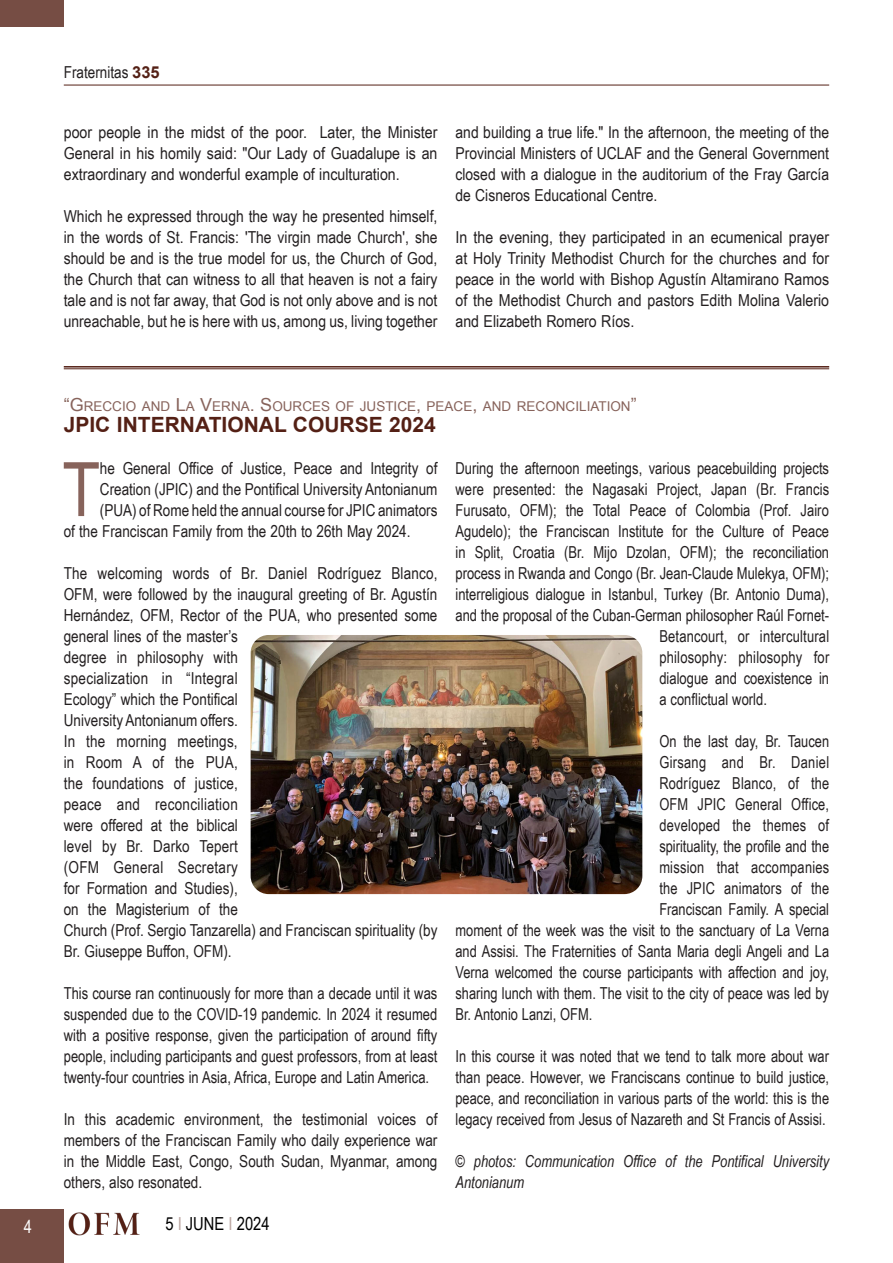
<style>
.page{position:relative;width:893px;height:1263px;background:#fff}
.page>*{position:absolute;margin:0;border:0;box-sizing:border-box;transform-origin:0 0}
.Titolo{font:75.15px "Arial Narrow";color:#87635b}
.Titolo-2{font:700 21px "Arial";color:#542015}
.t1{font:18px "Arial Narrow";color:#000}
.t2{font:18px "Arial Narrow";color:#fff}
.Titolo-3{font:16.5px/21px "Arial Narrow";color:#231f20}
.Titolo-4{font:16.5px/21px "Arial Narrow";color:#231f20;text-align:justify;scale:.96 1}
.Titolo-5{font:16.5px/21px "Arial Narrow";color:#231f20;text-align:justify;scale:.95 1}
.Titolo_piccolo{font:16.5px/21px "Arial Narrow";color:#231f20;text-align:justify}
.Titolo_piccolo-2{font:16.5px/21px "Arial Narrow";color:#231f20;text-align:justify;scale:1.05 1}
.Titolo-6{font:italic 16.5px/21px "Arial Narrow";color:#231f20;scale:.95 1}
.Titolo-7{font:16.5px "Arial Narrow";letter-spacing:.02em;color:#231f20;scale:.95 1}
.Titolo_piccolo-3{font:13.5px "Arial";color:#87635b}
.s1{font-family:"Arial";font-weight:700;color:#542015}
.s2{font-size:18px}
.s3{color:#bba6a1}
</style>
<div class="page">
<div style="left:0;top:1209px;width:64px;height:54px;background:#764d44"></div>
<hr style="left:64px;top:85px;width:765px;height:1px;background:#542015">
<div style="left:0;top:0;width:64px;height:27px;background:#764d44"></div>
<img style="left:69px;top:1212px;width:71px;height:24px">
<img style="left:251px;top:635px;width:391px;height:259px">
<hr style="left:64px;top:366px;width:765px;height:2px;background:#542015">
<hr style="left:64px;top:368px;width:765px;height:1px;background:#542015">
<p class="t2" style="left:24px;top:1213px;width:10px">4</p>
<p class="Titolo_piccolo" style="left:64px;top:61px;width:97px">Fraternitas <span class="s1">335</span></p>
<p class="Titolo_piccolo-2" style="left:64px;top:121px;width:357px">poor people in the midst of the poor. Later, the Minister General in his homily said: "Our Lady of Guadalupe is an extraordinary and wonderful example of inculturation.</p>
<p class="Titolo_piccolo" style="left:64px;top:205px;width:375px">Which he expressed through the way he presented himself, in the words of St. Francis: 'The virgin made Church', she should be and is the true model for us, the Church of God, the Church that can witness to all that heaven is not a fairy tale and is not far away, that God is not only above and is not unreachable, but he is here with us, among us, living together</p>
<p class="Titolo_piccolo" style="left:455px;top:121px;width:375px">and building a true life." In the afternoon, the meeting of the Provincial Ministers of UCLAF and the General Government closed with a dialogue in the auditorium of the Fray García de Cisneros Educational Centre.</p>
<p class="Titolo_piccolo-2" style="left:455px;top:226px;width:357px">In the evening, they participated in an ecumenical prayer at Holy Trinity Methodist Church for the churches and for peace in the world with Bishop Agustín Altamirano Ramos of the Methodist Church and pastors Edith Molina Valerio and Elizabeth Romero Ríos.</p>
<p class="Titolo_piccolo-3" style="left:64px;top:397px;width:574px"><span class="s2">“G</span>RECCIO AND <span class="s2">L</span>A <span class="s2">V</span>ERNA<span class="s2">. S</span>OURCES OF JUSTICE<span class="s2">,</span> PEACE<span class="s2">,</span> AND RECONCILIATION<span class="s2">”</span></p>
<p class="Titolo-2" style="left:64px;top:411px;width:374px">JPIC INTERNATIONAL COURSE 2024</p>
<p class="Titolo" style="left:62px;top:434px;width:39px">T</p>
<p class="Titolo-3" style="left:100px;top:457px;width:339px">he General Office of Justice, Peace and Integrity of</p>
<p class="Titolo-4" style="left:455px;top:457px;width:391px">During the afternoon meetings, various peacebuilding projects</p>
<p class="Titolo-4" style="left:455px;top:478px;width:391px">were presented: the Nagasaki Project, Japan (Br. Francis</p>
<p class="Titolo-4" style="left:455px;top:499px;width:390px">Furusato, OFM); the Total Peace of Colombia (Prof. Jairo</p>
<p class="Titolo-4" style="left:455px;top:520px;width:391px">Agudelo); the Franciscan Institute for the Culture of Peace</p>
<p class="Titolo-4" style="left:455px;top:541px;width:391px">in Split, Croatia (Br. Mijo Dzolan, OFM); the reconciliation</p>
<p class="Titolo-4" style="left:455px;top:562px;width:391px">process in Rwanda and Congo (Br. Jean-Claude Mulekya, OFM);</p>
<p class="Titolo-4" style="left:455px;top:583px;width:391px">interreligious dialogue in Istanbul, Turkey (Br. Antonio Duma),</p>
<p class="Titolo-4" style="left:455px;top:604px;width:391px">and the proposal of the Cuban-German philosopher Raúl Fornet-</p>
<p class="Titolo-4" style="left:659px;top:625px;width:178px">Betancourt, or intercultural</p>
<p class="Titolo-4" style="left:659px;top:646px;width:179px">philosophy: philosophy for</p>
<p class="Titolo-4" style="left:659px;top:667px;width:178px">dialogue and coexistence in</p>
<p class="Titolo-4" style="left:659px;top:688px;width:114px">a conflictual world.</p>
<p class="Titolo-5" style="left:659px;top:730px;width:180px">On the last day, Br. Taucen</p>
<p class="Titolo-7" style="left:659px;top:750px;width:180px">Girsang and Br. Daniel</p>
<p class="Titolo-5" style="left:659px;top:772px;width:180px">Rodríguez Blanco, of the</p>
<p class="Titolo-5" style="left:659px;top:793px;width:180px">OFM JPIC General Office,</p>
<p class="Titolo-5" style="left:659px;top:814px;width:180px">developed the themes of</p>
<p class="Titolo-5" style="left:659px;top:835px;width:180px">spirituality, the profile and the</p>
<p class="Titolo-5" style="left:659px;top:856px;width:180px">mission that accompanies</p>
<p class="Titolo-5" style="left:659px;top:877px;width:180px">the JPIC animators of the</p>
<p class="Titolo-5" style="left:659px;top:898px;width:180px">Franciscan Family. A special</p>
<p class="Titolo-5" style="left:455px;top:919px;width:395px">moment of the week was the visit to the sanctuary of La Verna</p>
<p class="Titolo-5" style="left:455px;top:940px;width:395px">and Assisi. The Fraternities of Santa Maria degli Angeli and La</p>
<p class="Titolo-5" style="left:455px;top:961px;width:395px">Verna welcomed the course participants with affection and joy,</p>
<p class="Titolo-5" style="left:455px;top:982px;width:395px">sharing lunch with them. The visit to the city of peace was led by</p>
<p class="Titolo-5" style="left:455px;top:1003px;width:146px">Br. Antonio Lanzi, OFM.</p>
<p class="Titolo-5" style="left:455px;top:1045px;width:395px">In this course it was noted that we tend to talk more about war than peace. However, we Franciscans continue to build justice, peace, and reconciliation in various parts of the world: this is the legacy received from Jesus of Nazareth and St Francis of Assisi.</p>
<p class="Titolo-6" style="left:455px;top:1150px;width:395px">© photos: Communication Office of the Pontifical University<br>Antonianum</p>
<p class="Titolo-3" style="left:100px;top:478px;width:339px">Creation (JPIC) and the Pontifical University Antonianum</p>
<p class="Titolo-3" style="left:100px;top:499px;width:339px">(PUA) of Rome held the annual course for JPIC animators</p>
<p class="Titolo-3" style="left:64px;top:520px;width:348px">of the Franciscan Family from the 20th to 26th May 2024.</p>
<p class="Titolo-3" style="left:64px;top:562px;width:375px">The welcoming words of Br. Daniel Rodríguez Blanco, OFM, were followed by the inaugural greeting of Br. Agustín Hernández, OFM, Rector of the PUA, who presented some general lines of the master’s<br>degree in philosophy with<br>specialization in “Integral<br>Ecology” which the Pontifical<br>University Antonianum offers.</p>
<p class="Titolo-3" style="left:64px;top:730px;width:375px">In the morning meetings,<br>in Room A of the PUA,<br>the foundations of justice,<br>peace and reconciliation<br>were offered at the biblical<br>level by Br. Darko Tepert<br>(OFM General Secretary<br>for Formation and Studies),<br>on the Magisterium of the<br>Church (Prof. Sergio Tanzarella) and Franciscan spirituality (by<br>Br. Giuseppe Buffon, OFM).</p>
<p class="Titolo-4" style="left:64px;top:982px;width:391px">This course ran continuously for more than a decade until it was suspended due to the COVID-19 pandemic. In 2024 it resumed with a positive response, given the participation of around fifty people, including participants and guest professors, from at least twenty-four countries in Asia, Africa, Europe and Latin America.</p>
<p class="Titolo-3" style="left:64px;top:1108px;width:375px;text-align:justify">In this academic environment, the testimonial voices of members of the Franciscan Family who daily experience war in the Middle East, Congo, South Sudan, Myanmar, among others, also resonated.</p>
<p class="t1" style="left:165px;top:1210px;width:106px">5 <span class="s3">I</span> JUNE <span class="s3">I</span> 2024</p>
</div>
